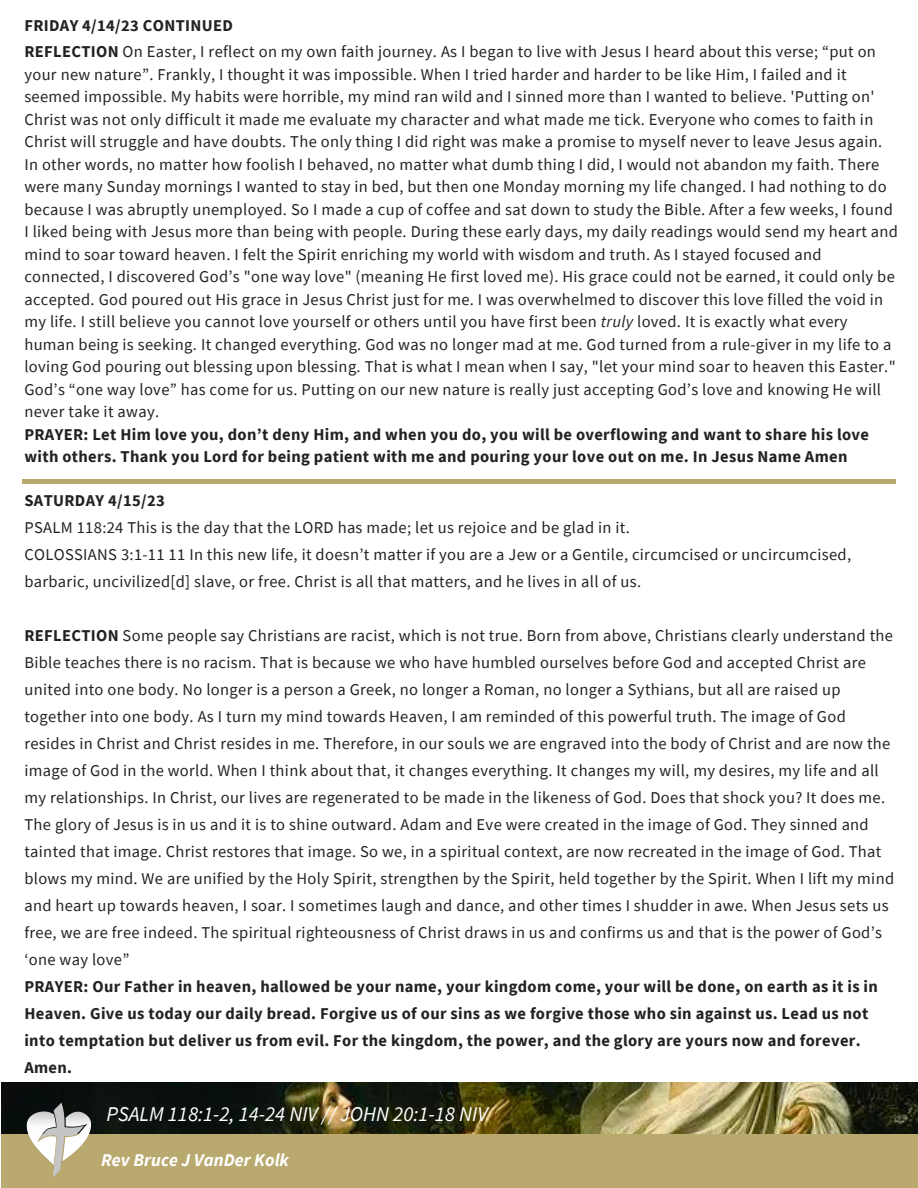
<style>
.page{position:relative;width:918px;height:1188px;background:#fff}
.page>*{position:absolute;margin:0;border:0;box-sizing:border-box;transform-origin:0 0}
.t1{font:italic 21px "Source Sans Pro";color:#fff}
.t2{font:italic 700 18px "Source Sans Pro";color:#fff}
.t3{font:16.5px/22.5px "Source Sans Pro";letter-spacing:.02em;color:#222}
.t4{font:700 16.5px/27px "Source Sans Pro";letter-spacing:.02em;color:#222}
.s1{font-weight:700}
.s2{font-style:italic}
</style>
<div class="page">
<img style="left:2px;top:1082px;width:916px;height:52px">
<div style="left:1px;top:1134px;width:917px;height:54px;background:#b9a96f"></div>
<img style="left:24px;top:1103px;width:70px;height:75px">
<hr style="left:22px;top:479px;width:873px;height:4px;background:#b9a96f">
<p class="t4" style="left:24px;top:12px;width:210px">FRIDAY 4/14/23 CONTINUED</p>
<p class="t3" style="left:24px;top:40px;width:875px"><span class="s1">REFLECTION</span> On Easter, I reflect on my own faith journey. As I began to live with Jesus I heard about this verse; “put on your new nature”. Frankly, I thought it was impossible. When I tried harder and harder to be like Him, I failed and it seemed impossible. My habits were horrible, my mind ran wild and I sinned more than I wanted to believe. 'Putting on' Christ was not only difficult it made me evaluate my character and what made me tick. Everyone who comes to faith in Christ will struggle and have doubts. The only thing I did right was make a promise to myself never to leave Jesus again.<br>In other words, no matter how foolish I behaved, no matter what dumb thing I did, I would not abandon my faith. There were many Sunday mornings I wanted to stay in bed, but then one Monday morning my life changed. I had nothing to do because I was abruptly unemployed. So I made a cup of coffee and sat down to study the Bible. After a few weeks, I found I liked being with Jesus more than being with people. During these early days, my daily readings would send my heart and mind to soar toward heaven. I felt the Spirit enriching my world with wisdom and truth. As I stayed focused and connected, I discovered God’s "one way love" (meaning He first loved me). His grace could not be earned, it could only be accepted. God poured out His grace in Jesus Christ just for me. I was overwhelmed to discover this love filled the void in my life. I still believe you cannot love yourself or others until you have first been <span class="s2">truly</span> loved. It is exactly what every human being is seeking. It changed everything. God was no longer mad at me. God turned from a rule-giver in my life to a loving God pouring out blessing upon blessing. That is what I mean when I say, "let your mind soar to heaven this Easter." God’s “one way love” has come for us. Putting on our new nature is really just accepting God’s love and knowing He will never take it away.</p>
<p class="t4" style="left:24px;top:423px;width:846px;line-height:22.5px">PRAYER: Let Him love you, don’t deny Him, and when you do, you will be overflowing and want to share his love with others. Thank you Lord for being patient with me and pouring your love out on me. In Jesus Name Amen</p>
<p class="t4" style="left:24px;top:486px;width:142px">SATURDAY 4/15/23</p>
<p class="t3" style="left:24px;top:513px;width:828px;line-height:27px">PSALM 118:24 This is the day that the LORD has made; let us rejoice and be glad in it.<br>COLOSSIANS 3:1-11 11 In this new life, it doesn’t matter if you are a Jew or a Gentile, circumcised or uncircumcised, barbaric, uncivilized[d] slave, or free. Christ is all that matters, and he lives in all of us.</p>
<p class="t3" style="left:24px;top:621px;width:871px;line-height:27px"><span class="s1">REFLECTION</span> Some people say Christians are racist, which is not true. Born from above, Christians clearly understand the Bible teaches there is no racism. That is because we who have humbled ourselves before God and accepted Christ are united into one body. No longer is a person a Greek, no longer a Roman, no longer a Sythians, but all are raised up together into one body. As I turn my mind towards Heaven, I am reminded of this powerful truth. The image of God resides in Christ and Christ resides in me. Therefore, in our souls we are engraved into the body of Christ and are now the image of God in the world. When I think about that, it changes everything. It changes my will, my desires, my life and all my relationships. In Christ, our lives are regenerated to be made in the likeness of God. Does that shock you? It does me.<br>The glory of Jesus is in us and it is to shine outward. Adam and Eve were created in the image of God. They sinned and tainted that image. Christ restores that image. So we, in a spiritual context, are now recreated in the image of God. That blows my mind. We are unified by the Holy Spirit, strengthen by the Spirit, held together by the Spirit. When I lift my mind and heart up towards heaven, I soar. I sometimes laugh and dance, and other times I shudder in awe. When Jesus sets us free, we are free indeed. The spiritual righteousness of Christ draws in us and confirms us and that is the power of God’s ‘one way love”</p>
<p class="t4" style="left:24px;top:972px;width:855px">PRAYER: Our Father in heaven, hallowed be your name, your kingdom come, your will be done, on earth as it is in Heaven. Give us today our daily bread. Forgive us of our sins as we forgive those who sin against us. Lead us not into temptation but deliver us from evil. For the kingdom, the power, and the glory are yours now and forever.<br>Amen.</p>
<p class="t1" style="left:107px;top:1100px;width:383px">PSALM 118:1-2, 14-24 NIV // JOHN 20:1-18 NIV</p>
<p class="t2" style="left:101px;top:1148px;width:189px">Rev Bruce J VanDer Kolk</p>
</div>
